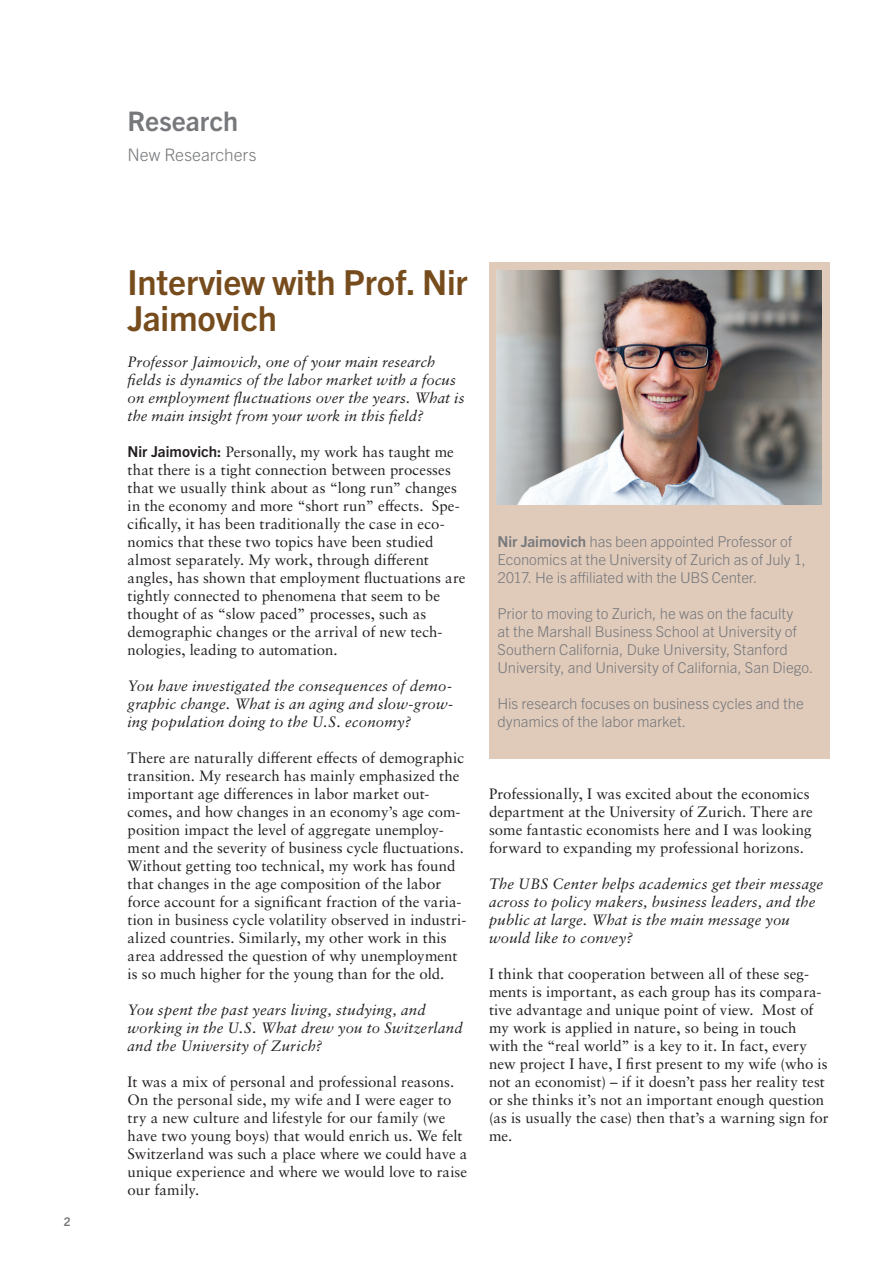
<style>
.page{position:relative;width:893px;height:1263px;background:#fff}
.page>*{position:absolute;margin:0;border:0;box-sizing:border-box;transform-origin:0 0}
.t1{font:700 34.5px/36px "Trade Gothic Next LT Pro";letter-spacing:-.005em;color:#774c1d}
.t2{font:700 27px "Trade Gothic Next LT Pro";letter-spacing:.005em;color:#76787b}
.t3{font:300 17.25px "Trade Gothic Next LT Pro";color:#76787b}
.t4{font:15px/18px "Sabon LT Pro";letter-spacing:.005em;color:#231f20}
.t5{font:italic 15px/18px "Sabon LT Pro";letter-spacing:.01em;color:#231f20}
.t6{font:300 15px/18px "Trade Gothic Next LT Pro";letter-spacing:-.005em;color:#76787b}
.t7{font:700 12px "Trade Gothic Next LT Pro";color:#76787b}
.s1{font-family:"Trade Gothic Next LT Pro";font-weight:700}
.s2{font-weight:700}
</style>
<div class="page">
<div style="left:489px;top:262px;width:340px;height:497px;background:#e0cbbb"></div>
<img style="left:496px;top:271px;width:326px;height:234px">
<p class="t7" style="left:64px;top:1214px;width:8px">2</p>
<h2 class="t2" style="left:128px;top:103px;width:112px">Research</h2>
<p class="t3" style="left:128px;top:143px;width:130px">New Researchers</p>
<h1 class="t1" style="left:128px;top:262px;width:342px">Interview with Prof. Nir<br>Jaimovich</h1>
<p class="t5" style="left:128px;top:352px;width:338px">Professor Jaimovich, one of your main research fields is dynamics of the labor market with a focus on employment fluctuations over the years. What is the main insight from your work in this field?</p>
<p class="t4" style="left:128px;top:442px;width:339px"><span class="s1">Nir Jaimovich:</span> Personally, my work has taught me that there is a tight connection between processes that we usually think about as “long run” changes in the economy and more “short run” effects. Spe&shy;cifically, it has been traditionally the case in eco&shy;nomics that these two topics have been studied almost separately. My work, through different angles, has shown that employment fluctuations are tightly connected to phenomena that seem to be thought of as “slow paced” processes, such as demographic changes or the arrival of new tech&shy;nologies, leading to automation.</p>
<p class="t5" style="left:128px;top:676px;width:327px;text-align:justify">You have investigated the consequences of demo&shy;graphic change. What is an aging and slow-grow&shy;ing population doing to the U.S. economy?</p>
<p class="t4" style="left:128px;top:748px;width:340px">There are naturally different effects of demographic transition. My research has mainly emphasized the important age differences in labor market out&shy;comes, and how changes in an economy’s age com&shy;position impact the level of aggregate unemploy&shy;ment and the severity of business cycle fluctuations.<br>Without getting too technical, my work has found that changes in the age composition of the labor force account for a significant fraction of the varia&shy;tion in business cycle volatility observed in industri&shy;alized countries. Similarly, my other work in this area addressed the question of why unemployment is so much higher for the young than for the old.</p>
<p class="t5" style="left:128px;top:1000px;width:337px">You spent the past years living, studying, and working in the U.S. What drew you to Switzerland and the University of Zurich?</p>
<p class="t4" style="left:128px;top:1072px;width:341px">It was a mix of personal and professional reasons.<br>On the personal side, my wife and I were eager to try a new culture and lifestyle for our family (we have two young boys) that would enrich us. We felt Switzerland was such a place where we could have a unique experience and where we would love to raise our family.</p>
<p class="t6" style="left:497px;top:531px;width:310px"><span class="s2">Nir Jaimovich</span> has been appointed Professor of<br>Economics at the University of Zurich as of July 1,<br>2017. He is affiliated with the UBS Center.</p>
<p class="t6" style="left:497px;top:603px;width:317px">Prior to moving to Zurich, he was on the faculty<br>at the Marshall Business School at University of Southern California, Duke University, Stanford University, and University of California, San Diego.</p>
<p class="t6" style="left:497px;top:693px;width:308px">His research focuses on business cycles and the dynamics of the labor market.</p>
<p class="t4" style="left:489px;top:784px;width:325px">Professionally, I was excited about the economics department at the University of Zurich. There are some fantastic economists here and I was looking forward to expanding my professional horizons.</p>
<p class="t5" style="left:489px;top:874px;width:336px">The UBS Center helps academics get their message across to policy makers, business leaders, and the public at large. What is the main message you would like to convey?</p>
<p class="t4" style="left:489px;top:964px;width:341px">I think that cooperation between all of these seg&shy;ments is important, as each group has its compara&shy;tive advantage and unique point of view. Most of my work is applied in nature, so being in touch with the “real world” is a key to it. In fact, every new project I have, I first present to my wife (who is not an economist) – if it doesn’t pass her reality test or she thinks it’s not an important enough question (as is usually the case) then that’s a warning sign for me.</p>
</div>
